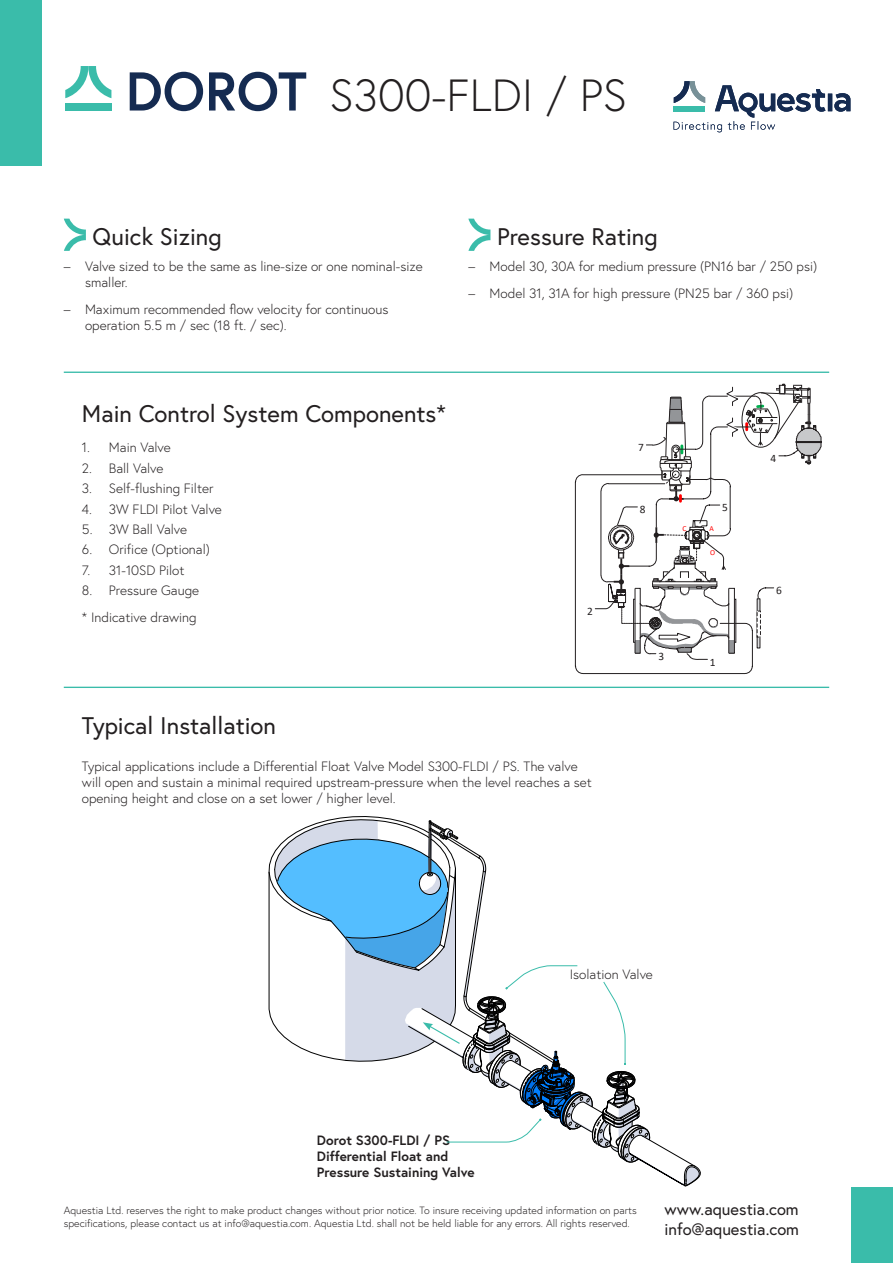
<style>
.page{position:relative;width:893px;height:1263px;background:#fff}
.page>*{position:absolute;margin:0;border:0;box-sizing:border-box;transform-origin:0 0}
.t1{font:300 45px "Europa";color:#231f20}
.t2{font:24px "Europa";color:#231f20}
.t3{font:16.5px/19.8px "Europa";color:#231f20}
.t4{font:300 13.5px/16.2px "Europa";color:#231f20}
.t5{font:700 13.5px/16.2px "Europa";color:#231f20}
.t6{font:11.4px "CALIBRI";color:#231f20}
.t7{font:11.4px "Calibri";color:#231f20}
.t8{font:300 10.5px/12.6px "Europa";color:#231f20}
.t9{font:8.85px "CALIBRI";color:#231f20}
.t10{font:7.65px "CALIBRI";color:#f00}
</style>
<div class="page">
<div style="left:0;top:0;width:42px;height:166px;background:#3abcaa"></div>
<svg style="left:674px;top:81px;width:176px;height:51px"></svg>
<div style="left:851px;top:1187px;width:42px;height:76px;background:#3abcaa"></div>
<svg style="left:65px;top:66px;width:46px;height:32px"></svg>
<div style="left:65px;top:103px;width:46px;height:8px;background:#3abcaa"></div>
<svg style="left:130px;top:72px;width:176px;height:39px"></svg>
<svg style="left:64px;top:219px;width:22px;height:32px"></svg>
<svg style="left:468px;top:219px;width:22px;height:32px"></svg>
<hr style="left:64px;top:372px;width:765px;height:1px;background:#3abcaa">
<hr style="left:64px;top:687px;width:765px;height:1px;background:#3abcaa">
<svg style="left:575px;top:384px;width:247px;height:290px"></svg>
<div style="left:640px;top:501px;width:5px;height:16px;background:#fff"></div>
<svg style="left:269px;top:816px;width:432px;height:371px"></svg>
<h1 class="t1" style="left:330px;top:67px;width:299px">S300-FLDI / PS</h1>
<h2 class="t2" style="left:93px;top:221px;width:131px">Quick Sizing</h2>
<p class="t4" style="left:85px;top:258px;width:339px;text-indent:-21px">– Valve sized to be the same as line-size or one nominal-size smaller.</p>
<p class="t4" style="left:85px;top:301px;width:305px;text-indent:-21px">– Maximum recommended flow velocity for continuous operation 5.5 m / sec (18 ft. / sec).</p>
<h2 class="t2" style="left:497px;top:221px;width:162px">Pressure Rating</h2>
<p class="t4" style="left:468px;top:258px;width:350px">– Model 30, 30A for medium pressure (PN16 bar / 250 psi)</p>
<p class="t4" style="left:468px;top:285px;width:326px">– Model 31, 31A for high pressure (PN25 bar / 360 psi)</p>
<h2 class="t2" style="left:82px;top:398px;width:366px">Main Control System Components*</h2>
<p class="t4" style="left:82px;top:439px;width:90px">1. Main Valve</p>
<p class="t4" style="left:82px;top:460px;width:83px">2. Ball Valve</p>
<p class="t4" style="left:82px;top:480px;width:133px">3. Self-flushing Filter</p>
<p class="t4" style="left:82px;top:500px;width:141px">4. 3W FLDI Pilot Valve</p>
<p class="t4" style="left:82px;top:521px;width:107px">5. 3W Ball Valve</p>
<p class="t4" style="left:82px;top:541px;width:130px">6. Orifice (Optional)</p>
<p class="t4" style="left:82px;top:562px;width:104px">7. 31-10SD Pilot</p>
<p class="t4" style="left:82px;top:577px;width:119px;line-height:26.4px">8. Pressure Gauge * Indicative drawing</p>
<p class="t9" style="left:385px;top:411px;width:6px">4</p>
<p class="t6" style="left:587px;top:603px;width:7px">2</p>
<p class="t6" style="left:638px;top:440px;width:7px">7</p>
<p class="t6" style="left:640px;top:501px;width:7px">8</p>
<p class="t6" style="left:722px;top:500px;width:7px">5</p>
<p class="t10" style="left:682px;top:523px;width:6px">C</p>
<p class="t10" style="left:710px;top:523px;width:6px">A</p>
<p class="t10" style="left:710px;top:547px;width:7px">O</p>
<p class="t6" style="left:658px;top:648px;width:7px">3</p>
<p class="t6" style="left:710px;top:654px;width:7px">1</p>
<p class="t6" style="left:770px;top:450px;width:7px">4</p>
<p class="t7" style="left:776px;top:583px;width:7px">6</p>
<h2 class="t2" style="left:82px;top:710px;width:196px">Typical Installation</h2>
<p class="t4" style="left:82px;top:758px;width:512px">Typical applications include a Differential Float Valve Model S300-FLDI / PS. The valve will open and sustain a minimal required upstream-pressure when the level reaches a set opening height and close on a set lower / higher level.</p>
<p class="t4" style="left:570px;top:966px;width:85px">Isolation Valve</p>
<p class="t5" style="left:317px;top:1132px;width:159px">Dorot S300-FLDI / PS<br>Differential Float and<br>Pressure Sustaining Valve</p>
<p class="t8" style="left:64px;top:1204px;width:574px">Aquestia Ltd. reserves the right to make product changes without prior notice. To insure receiving updated information on parts specifications, please contact us at info@aquestia.com. Aquestia Ltd. shall not be held liable for any errors. All rights reserved.</p>
<p class="t3" style="left:665px;top:1199px;width:136px">www.aquestia.com info@aquestia.com</p>
</div>
